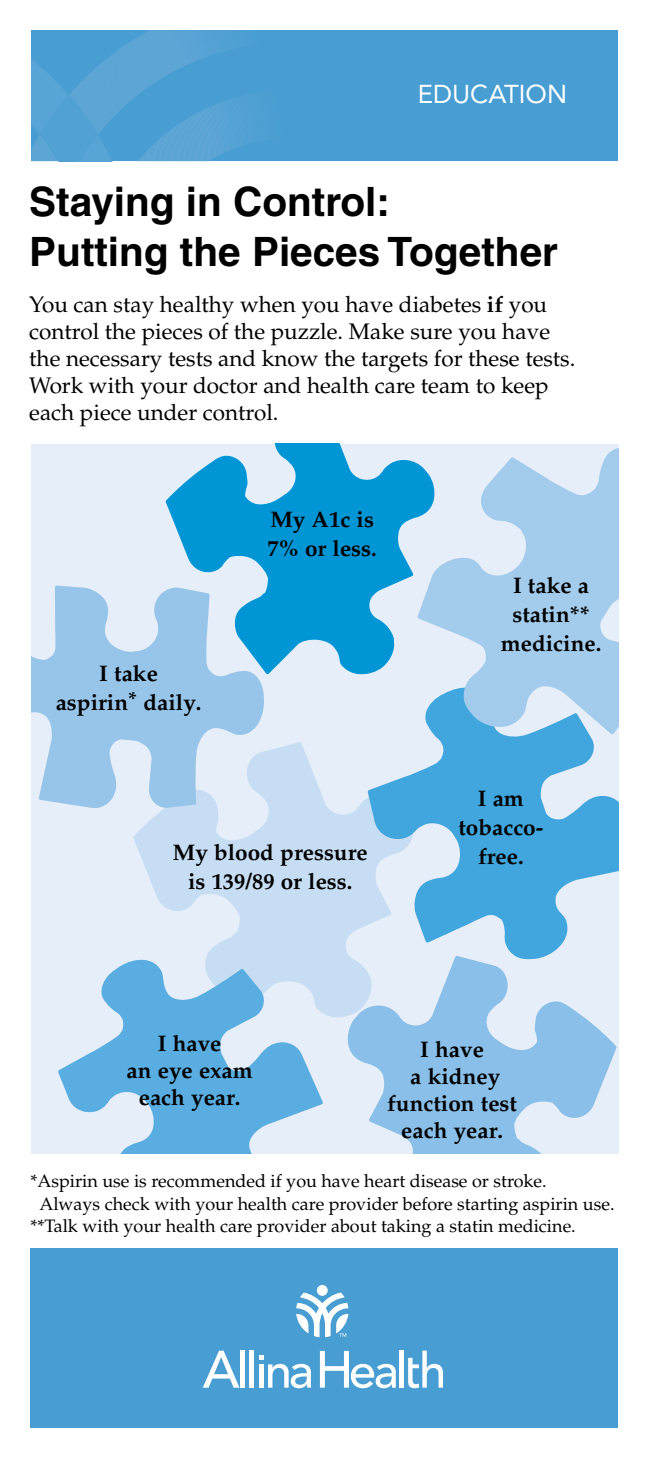
<style>
.page{position:relative;width:648px;height:1458px;background:#fff}
.page>*{position:absolute;margin:0;border:0;box-sizing:border-box;transform-origin:0 0}
.t1{font:700 40.5px/49.5px "Helvetica";color:#000}
.t2{font:25.65px "Avenir LT Std";color:#fff}
.t3{font:22.5px/27px "Palatino";color:#000}
.t4{font:700 22.5px/29.2px "Palatino";color:#000;text-align:center}
.t5{font:18px "Palatino";color:#000}
.s1{font-weight:700}
</style>
<div class="page">
<div style="left:31px;top:30px;width:587px;height:131px;background:#489ed2"></div>
<svg style="left:31px;top:30px;width:223px;height:131px"></svg>
<div style="left:30px;top:1248px;width:588px;height:180px;background:#489ed2"></div>
<svg style="left:296px;top:1293px;width:52px;height:44px"></svg>
<div style="left:317px;top:1285px;width:11px;height:11px;background:#fff;border-radius:50%"></div>
<div style="left:240px;top:1351px;width:5px;height:37px;background:#fff"></div>
<hr style="left:250px;top:1351px;width:4px;height:37px;background:#fff">
<hr style="left:400px;top:1351px;width:4px;height:37px;background:#fff">
<svg style="left:408px;top:1351px;width:35px;height:37px"></svg>
<svg style="left:259px;top:1356px;width:52px;height:32px"></svg>
<svg style="left:203px;top:1351px;width:36px;height:37px"></svg>
<svg style="left:320px;top:1351px;width:76px;height:37px"></svg>
<div style="left:31px;top:444px;width:588px;height:709px;background:#e5eef9"></div>
<svg style="left:133px;top:742px;width:235px;height:276px;fill:#c6ddf3"></svg>
<svg style="left:368px;top:734px;width:251px;height:222px;fill:#40a6dd"></svg>
<svg style="left:425px;top:448px;width:194px;height:286px;fill:#a2cbec"></svg>
<svg style="left:58px;top:955px;width:265px;height:198px;fill:#59ade0"></svg>
<svg style="left:31px;top:586px;width:235px;height:222px;fill:#97c5ea"></svg>
<svg style="left:347px;top:956px;width:270px;height:197px;fill:#89bfe8"></svg>
<svg style="left:166px;top:444px;width:270px;height:231px;fill:#0096d6"></svg>
<p class="t2" style="left:418px;top:79px;width:151px">EDUCATION</p>
<h1 class="t1" style="left:29px;top:177px;width:530px">Staying in Control:<br>Putting the Pieces Together</h1>
<p class="t3" style="left:29px;top:291px;width:548px">You can stay healthy when you have diabetes <span class="s1">if</span> you control the pieces of the puzzle. Make sure you have the necessary tests and know the targets for these tests.<br>Work with your doctor and health care team to keep each piece under control.</p>
<p class="t4" style="left:56px;top:659px;width:147px">I take aspirin<sup>*</sup> daily.</p>
<p class="t4" style="left:268px;top:505px;width:111px;text-align:left">My A1c is<br>7% or less.</p>
<p class="t4" style="left:173px;top:838px;width:196px">My blood pressure is 139/89 or less.</p>
<p class="t4" style="left:501px;top:571px;width:102px">I take a statin** medicine.</p>
<p class="t4" style="left:458px;top:784px;width:86px">I am tobacco&shy;free.</p>
<p class="t4" style="left:127px;top:1030px;width:128px;line-height:27px">I have<br>an eye exam each year.</p>
<p class="t4" style="left:387px;top:1036px;width:131px;line-height:27px">I have<br>a kidney function test each year.</p>
<p class="t5" style="left:30px;top:1171px;width:518px">*Aspirin use is recommended if you have heart disease or stroke.</p>
<p class="t5" style="left:39px;top:1193px;width:577px">Always check with your health care provider before starting aspirin use.</p>
<p class="t5" style="left:30px;top:1216px;width:547px">**Talk with your health care provider about taking a statin medicine.</p>
</div>
